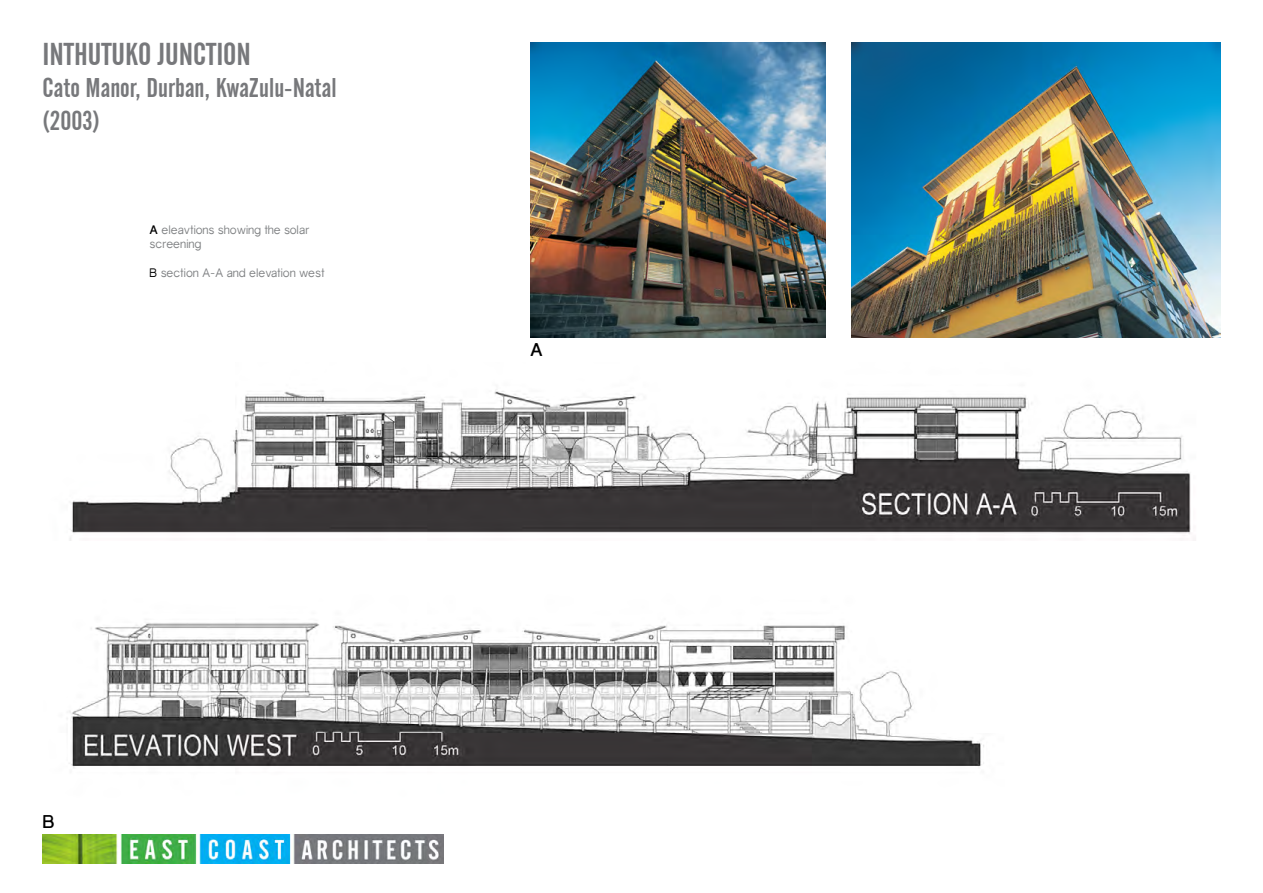
<style>
.page{position:relative;width:1263px;height:893px;background:#fff}
.page>*{position:absolute;margin:0;border:0;box-sizing:border-box;transform-origin:0 0}
.t1{font:31.5px "Alternate Gothic No 2 BT";color:#77787b}
.t2{font:27px/32.4px "Alternate Gothic No 2 BT";color:#77787b}
.t3{font:700 18px "Gravity";color:#000}
.t4{font:12px/14.4px "Gravity";color:#7f8183}
.s1{font-weight:700;color:#000}
.s2{color:#000}
</style>
<div class="page">
<img style="left:67px;top:389px;width:1129px;height:379px">
<img style="left:851px;top:43px;width:369px;height:295px">
<img style="left:530px;top:43px;width:296px;height:295px">
<img style="left:43px;top:834px;width:401px;height:30px">
<h1 class="t1" style="left:43px;top:37px;width:210px">INTHUTUKO JUNCTION</h1>
<h2 class="t2" style="left:43px;top:72px;width:296px">Cato Manor, Durban, KwaZulu-Natal (2003)</h2>
<p class="t4" style="left:150px;top:223px;width:162px"><span class="s1">A</span> eleavtions showing the solar screening</p>
<p class="t4" style="left:150px;top:266px;width:177px"><span class="s2">B</span> section A-A and elevation west</p>
<h3 class="t3" style="left:43px;top:810px;width:14px">B</h3>
<h3 class="t3" style="left:530px;top:339px;width:14px">A</h3>
</div>
